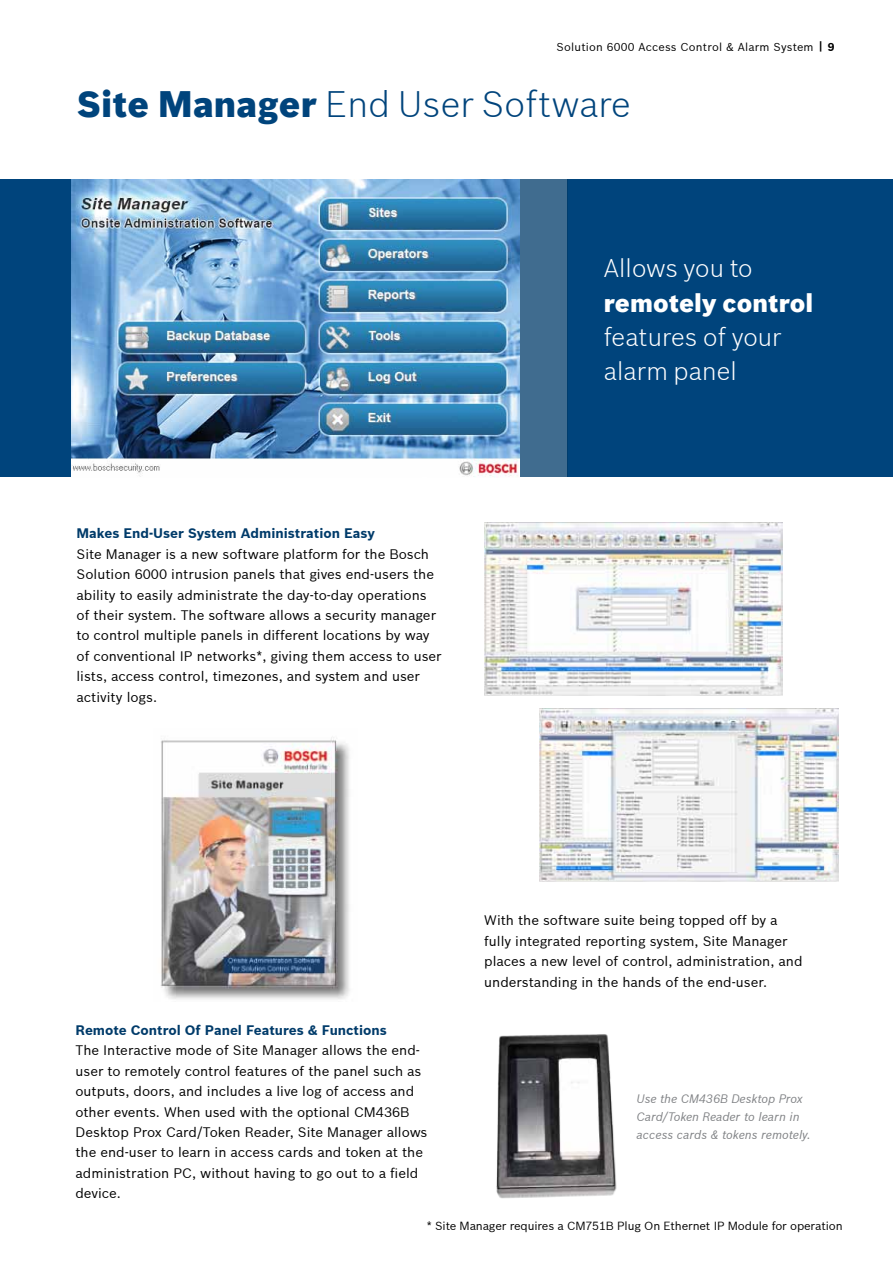
<style>
.page{position:relative;width:893px;height:1263px;background:#fff}
.page>*{position:absolute;margin:0;border:0;box-sizing:border-box;transform-origin:0 0}
.t1{font:300 36px "Bosch Sans";letter-spacing:.005em;color:#00447c}
.t2{font:300 25.05px/34.5px "Bosch Sans";letter-spacing:.005em;color:#fff}
.t3{font:900 25.05px "Bosch Sans";letter-spacing:.005em;color:#fff}
.t4{font:13.5px/20.4px "Bosch Sans";color:#000}
.t5{font:700 13.5px "Bosch Sans";color:#003b6a}
.t6{font:italic 12px/18px "Bosch Sans";letter-spacing:-.01em;color:#808285}
.t7{font:11.55px "Bosch Sans";letter-spacing:-.01em;color:#000}
.t8{font:11.25px "Bosch Sans";letter-spacing:.02em;color:#000}
.s1{font-weight:700}
.s2{font-weight:900}
</style>
<div class="page">
<div style="left:567px;top:180px;width:326px;height:297px;background:#00447c"></div>
<div style="left:520px;top:180px;width:48px;height:297px;background:#406c8f"></div>
<img style="left:71px;top:180px;width:449px;height:297px">
<img style="left:484px;top:523px;width:298px;height:173px">
<img style="left:539px;top:708px;width:300px;height:174px">
<img style="left:160px;top:737px;width:190px;height:262px">
<img style="left:496px;top:1034px;width:121px;height:165px">
<div style="left:0;top:180px;width:71px;height:297px;background:#00447c"></div>
<p class="t8" style="left:556px;top:40px;width:280px">Solution 6000 Access Control &amp; Alarm System <span class="s1">| 9</span></p>
<h1 class="t1" style="left:78px;top:82px;width:555px"><span class="s2">Site Manager</span> End User Software</h1>
<p class="t5" style="left:77px;top:525px;width:300px">Makes End-User System Administration Easy</p>
<p class="t4" style="left:77px;top:544px;width:367px">Site Manager is a new software platform for the Bosch Solution 6000 intrusion panels that gives end-users the ability to easily administrate the day-to-day operations of their system. The software allows a security manager to control multiple panels in different locations by way of conventional IP networks*, giving them access to user lists, access control, timezones, and system and user activity logs.</p>
<h2 class="t2" style="left:604px;top:250px;width:150px">Allows you to</h2>
<h2 class="t3" style="left:604px;top:287px;width:211px">remotely control</h2>
<h2 class="t2" style="left:604px;top:319px;width:179px">features of your alarm panel</h2>
<p class="t5" style="left:75px;top:1022px;width:313px">Remote Control Of Panel Features &amp; Functions</p>
<p class="t4" style="left:75px;top:1040px;width:353px">The Interactive mode of Site Manager allows the end&shy;user to remotely control features of the panel such as outputs, doors, and includes a live log of access and other events. When used with the optional CM436B Desktop Prox Card/Token Reader, Site Manager allows the end-user to learn in access cards and token at the administration PC, without having to go out to a field device.</p>
<p class="t4" style="left:484px;top:910px;width:320px">With the software suite being topped off by a fully integrated reporting system, Site Manager places a new level of control, administration, and understanding in the hands of the end-user.</p>
<p class="t6" style="left:637px;top:1089px;width:176px">Use the CM436B Desktop Prox<br>Card/Token Reader to learn in access cards &amp; tokens remotely.</p>
<p class="t7" style="left:427px;top:1218px;width:418px">* Site Manager requires a CM751B Plug On Ethernet IP Module for operation</p>
</div>
